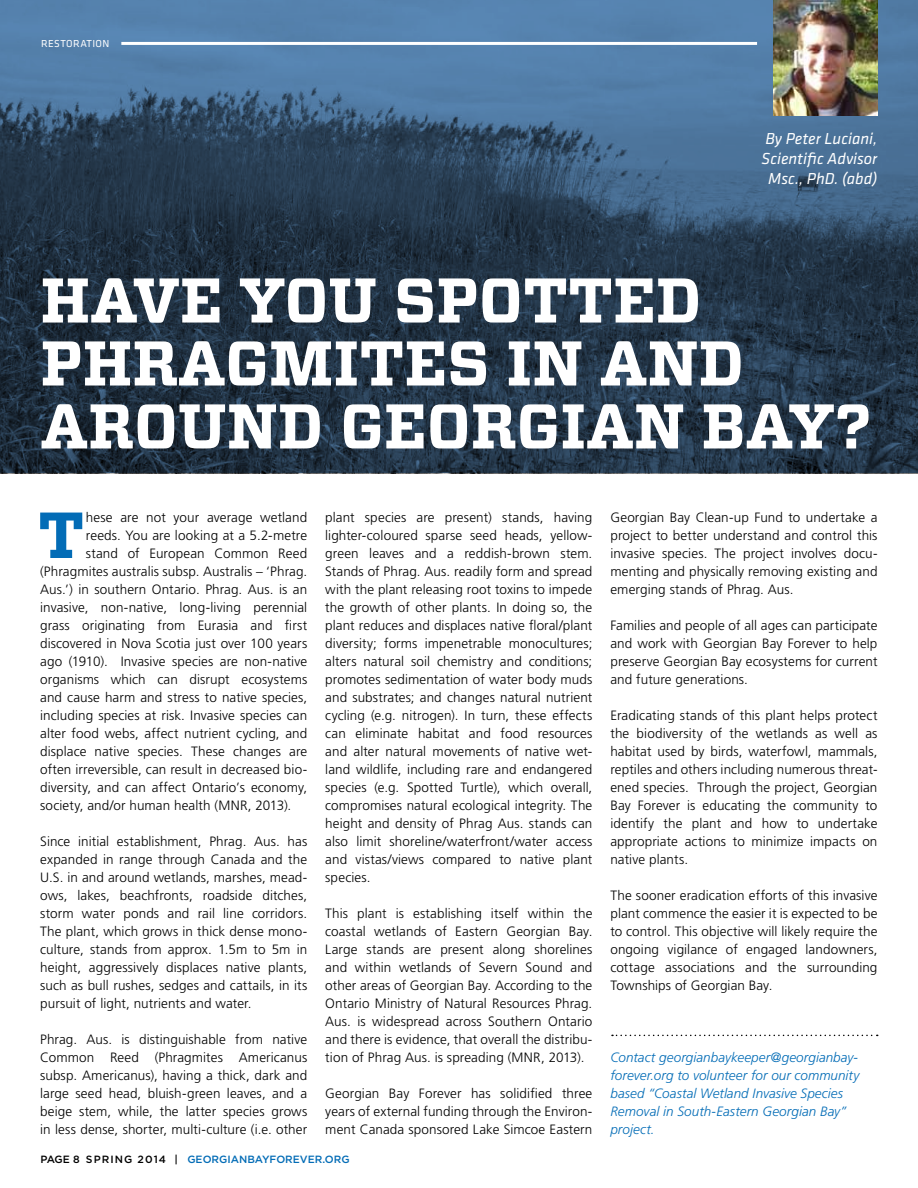
<style>
.page{position:relative;width:918px;height:1188px;background:#fff}
.page>*{position:absolute;margin:0;border:0;box-sizing:border-box;transform-origin:0 0}
.t1{font:700 64.95px "Vitesse";color:#036cb6}
.t2{font:700 63px/63px "Vitesse";color:#fff}
.t3{font:italic 16.5px/19.8px "Klavika";color:#fff;text-align:center}
.t4{font:300 13.5px/18px "Frutiger LT Std";letter-spacing:.005em;color:#000;text-align:justify}
.t5{font:italic 300 13.5px/18px "Frutiger LT Std";letter-spacing:.005em;color:#036cb6}
.t6{font:500 10.5px "Gotham";letter-spacing:.1em;color:#000}
.t7{font:500 10.5px "Gotham";color:#036cb6}
.t8{font:10.5px "Klavika";letter-spacing:.03em;color:#fff}
.s1{color:#036cb6}
</style>
<div class="page">
<svg style="left:0;top:0;width:918px;height:473px;background:#314a64"></svg>
<img style="left:773px;top:0;width:105px;height:115px">
<hr style="left:121px;top:42px;width:636px;height:3px;background:#fff">
<svg style="left:612px;top:1035px;width:266px;height:1px"></svg>
<p class="t8" style="left:41px;top:38px;width:7px">RES</p>
<p class="t8" style="left:60px;top:38px;width:50px">TORATION</p>
<p class="t3" style="left:762px;top:129px;width:117px">By Peter Luciani,<br>Scientific Advisor<br>Msc., PhD. (abd)</p>
<h2 class="t2" style="left:40px;top:270px;width:833px">HAVE YOU SPOTTED<br>PHRAGMITES IN AND<br>AROUND GEORGIAN BAY?</h2>
<h1 class="t1" style="left:38px;top:492px;width:44px">T</h1>
<p class="t4" style="left:86px;top:509px;width:223px">hese are not your average wetland</p>
<p class="t4" style="left:86px;top:527px;width:223px">reeds. You are looking at a 5.2-metre</p>
<p class="t4" style="left:86px;top:545px;width:223px">stand of European Common Reed</p>
<p class="t4" style="left:40px;top:563px;width:269px">(Phragmites australis subsp. Australis – ‘Phrag.</p>
<p class="t4" style="left:40px;top:581px;width:269px">Aus.’) in southern Ontario. Phrag. Aus. is an</p>
<p class="t4" style="left:40px;top:599px;width:269px">invasive, non-native, long-living perennial</p>
<p class="t4" style="left:40px;top:617px;width:269px">grass originating from Eurasia and first</p>
<p class="t4" style="left:40px;top:635px;width:269px">discovered in Nova Scotia just over 100 years</p>
<p class="t4" style="left:40px;top:653px;width:269px">ago (1910). Invasive species are non-native</p>
<p class="t4" style="left:40px;top:670px;width:269px">organisms which can disrupt ecosystems</p>
<p class="t4" style="left:40px;top:688px;width:269px">and cause harm and stress to native species,</p>
<p class="t4" style="left:40px;top:706px;width:269px">including species at risk. Invasive species can</p>
<p class="t4" style="left:40px;top:724px;width:269px">alter food webs, affect nutrient cycling, and</p>
<p class="t4" style="left:40px;top:742px;width:269px">displace native species. These changes are</p>
<p class="t4" style="left:40px;top:760px;width:269px">often irreversible, can result in decreased bio-</p>
<p class="t4" style="left:40px;top:778px;width:269px">diversity, and can affect Ontario’s economy,</p>
<p class="t4" style="left:40px;top:796px;width:253px">society, and/or human health (MNR, 2013).</p>
<p class="t4" style="left:40px;top:832px;width:269px">Since initial establishment, Phrag. Aus. has expanded in range through Canada and the U.S. in and around wetlands, marshes, mead&shy;ows, lakes, beachfronts, roadside ditches, storm water ponds and rail line corridors.<br>The plant, which grows in thick dense mono&shy;culture, stands from approx. 1.5m to 5m in height, aggressively displaces native plants, such as bull rushes, sedges and cattails, in its pursuit of light, nutrients and water.</p>
<p class="t4" style="left:40px;top:1030px;width:269px">Phrag. Aus. is distinguishable from native Common Reed (Phragmites Americanus subsp. Americanus), having a thick, dark and large seed head, bluish-green leaves, and a beige stem, while, the latter species grows in less dense, shorter, multi-culture (i.e. other</p>
<p class="t4" style="left:325px;top:508px;width:269px">plant species are present) stands, having lighter-coloured sparse seed heads, yellow&shy;green leaves and a reddish-brown stem.<br>Stands of Phrag. Aus. readily form and spread with the plant releasing root toxins to impede the growth of other plants. In doing so, the plant reduces and displaces native floral/plant diversity; forms impenetrable monocultures; alters natural soil chemistry and conditions; promotes sedimentation of water body muds and substrates; and changes natural nutrient cycling (e.g. nitrogen). In turn, these effects can eliminate habitat and food resources and alter natural movements of native wet&shy;land wildlife, including rare and endangered species (e.g. Spotted Turtle), which overall, compromises natural ecological integrity. The height and density of Phrag Aus. stands can also limit shoreline/waterfront/water access and vistas/views compared to native plant species.</p>
<p class="t4" style="left:325px;top:904px;width:269px">This plant is establishing itself within the coastal wetlands of Eastern Georgian Bay.<br>Large stands are present along shorelines and within wetlands of Severn Sound and other areas of Georgian Bay. According to the Ontario Ministry of Natural Resources Phrag.<br>Aus. is widespread across Southern Ontario and there is evidence, that overall the distribu&shy;tion of Phrag Aus. is spreading (MNR, 2013).</p>
<p class="t4" style="left:325px;top:1084px;width:269px">Georgian Bay Forever has solidified three years of external funding through the Environ&shy;ment Canada sponsored Lake Simcoe Eastern</p>
<p class="t6" style="left:40px;top:1153px;width:179px">PAGE 8 SPRING 2014 | <span class="s1">GEORGIAN</span></p>
<p class="t7" style="left:247px;top:1153px;width:95px">BAYFOREVER.ORG</p>
<p class="t4" style="left:610px;top:508px;width:269px">Georgian Bay Clean-up Fund to undertake a project to better understand and control this invasive species. The project involves docu&shy;menting and physically removing existing and emerging stands of Phrag. Aus.</p>
<p class="t4" style="left:610px;top:616px;width:269px">Families and people of all ages can participate and work with Georgian Bay Forever to help preserve Georgian Bay ecosystems for current and future generations.</p>
<p class="t4" style="left:610px;top:706px;width:269px">Eradicating stands of this plant helps protect the biodiversity of the wetlands as well as habitat used by birds, waterfowl, mammals, reptiles and others including numerous threat&shy;ened species. Through the project, Georgian Bay Forever is educating the community to identify the plant and how to undertake appropriate actions to minimize impacts on native plants.</p>
<p class="t4" style="left:610px;top:886px;width:269px">The sooner eradication efforts of this invasive plant commence the easier it is expected to be to control. This objective will likely require the ongoing vigilance of engaged landowners, cottage associations and the surrounding Townships of Georgian Bay.</p>
<p class="t5" style="left:610px;top:1048px;width:251px">Contact georgianbaykeeper@georgianbay&shy;forever.org to volunteer for our community based “Coastal Wetland Invasive Species Removal in South-Eastern Georgian Bay” project.</p>
</div>
